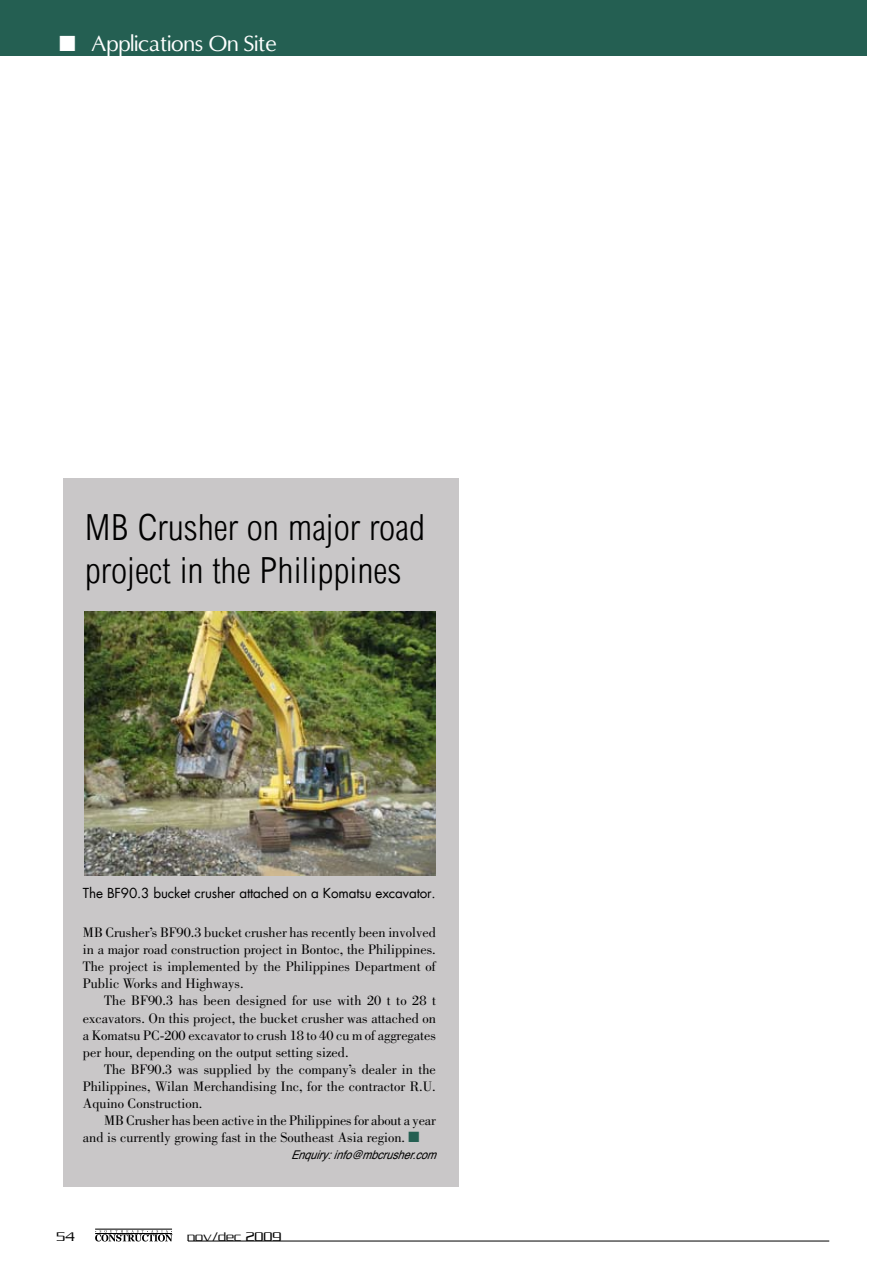
<style>
.page{position:relative;width:893px;height:1263px;background:#fff}
.page>*{position:absolute;margin:0;border:0;box-sizing:border-box;transform-origin:0 0}
.t1{font:300 condensed 36px/43.2px "Arial";color:#000}
.t2{font:21px "Omni";color:#fff}
.t3{font:14.25px/17.1px "Bodoni";color:#000;text-align:justify}
.t4{font:13.5px "Futura";letter-spacing:-.01em;color:#000}
.t5{font:13.5px "Serpentine ICG Light";color:#000}
.t6{font:italic 12px "Helvetica";color:#000;scale:.9 1}
.s1{font-family:"Monotype Sorts"}
.s2{font-family:"Monotype Sorts";color:#245f52}
</style>
<div class="page">
<div style="left:0;top:0;width:893px;height:55px;background:#245f52"></div>
<hr style="left:188px;top:1241px;width:641px;height:1px;background:#000">
<svg style="left:95px;top:1230px;width:78px;height:11px"></svg>
<hr style="left:95px;top:1233px;width:77px;height:1px;background:#000">
<hr style="left:95px;top:1229px;width:77px;height:1px;background:#000">
<div style="left:867px;top:0;width:26px;height:108px;background:#fff"></div>
<div style="left:64px;top:478px;width:395px;height:708px;background:#c9c7c8"></div>
<img style="left:84px;top:611px;width:352px;height:264px">
<h2 class="t2" style="left:59px;top:30px;width:219px"><span class="s1">n</span> Applications On Site</h2>
<h1 class="t1" style="left:85px;top:506px;width:342px">MB Crusher on major road project in the Philippines</h1>
<p class="t4" style="left:83px;top:884px;width:354px">The BF90.3 bucket crusher attached on a Komatsu excavator.</p>
<p class="t3" style="left:83px;top:924px;width:354px">MB Crusher’s BF90.3 bucket crusher has recently been involved in a major road construction project in Bontoc, the Philippines.<br>The project is implemented by the Philippines Department of Public Works and Highways.</p>
<p class="t3" style="left:83px;top:992px;width:355px;text-indent:21px">The BF90.3 has been designed for use with 20 t to 28 t excavators. On this project, the bucket crusher was attached on a Komatsu PC-200 excavator to crush 18 to 40 cu m of aggregates per hour, depending on the output setting sized.</p>
<p class="t3" style="left:83px;top:1060px;width:354px;text-indent:21px">The BF90.3 was supplied by the company’s dealer in the Philippines, Wilan Merchandising Inc, for the contractor R.U.<br>Aquino Construction.</p>
<p class="t3" style="left:83px;top:1112px;width:354px;text-indent:21px">MB Crusher has been active in the Philippines for about a year and is currently growing fast in the Southeast Asia region. <span class="s2">n</span></p>
<p class="t6" style="left:291px;top:1145px;width:170px">Enquiry:info@mbcrusher.com</p>
<p class="t5" style="left:56px;top:1229px;width:20px">54</p>
<p class="t5" style="left:187px;top:1229px;width:96px">nov/dec 2009</p>
</div>
